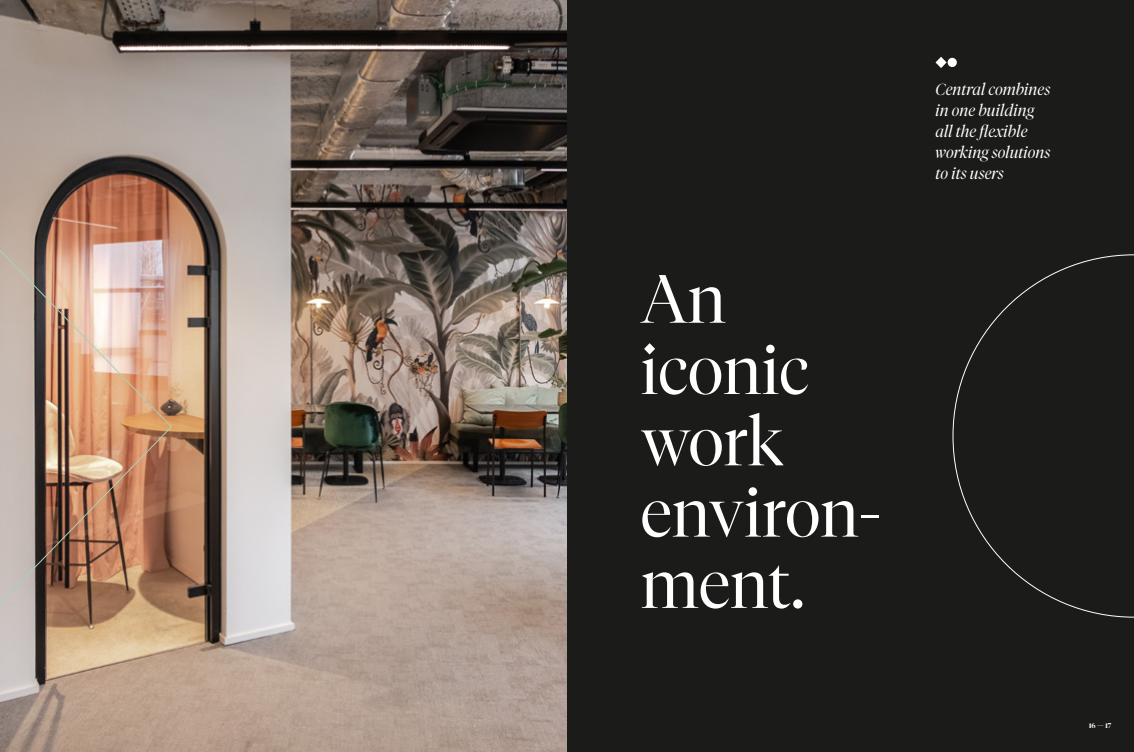
<style>
.page{position:relative;width:1134px;height:752px;background:#fff}
.page>*{position:absolute;margin:0;border:0;box-sizing:border-box;transform-origin:0 0}
.t1{font:300 67px/71.2px "Tiempos Fine";color:#fff}
.t2{font:italic 300 16px/21px "Tiempos Fine";color:#fff}
.t3{font:600 7px "Tiempos Fine";color:#fff}
</style>
<div class="page">
<img style="left:0;top:0;width:567px;height:751px">
<div style="left:567px;top:0;width:567px;height:751px;background:#1b1b1a"></div>
<div style="left:948px;top:58px;width:9px;height:9px;background:#fff;border-radius:50%"></div>
<svg style="left:935px;top:57px;width:11px;height:11px"></svg>
<img style="left:0;top:209px;width:173px;height:435px">
<svg style="left:952px;top:254px;width:182px;height:363px"></svg>
<svg style="left:644px;top:343px;width:11px;height:11px"></svg>
<h1 class="t1" style="left:641px;top:262px;width:241px">An iconic work environ&shy;ment.</h1>
<p class="t2" style="left:935px;top:78px;width:116px">Central combines in one building all the flexible working solutions to its users</p>
<p class="t3" style="left:1089px;top:721px;width:24px">16 — 17</p>
</div>
